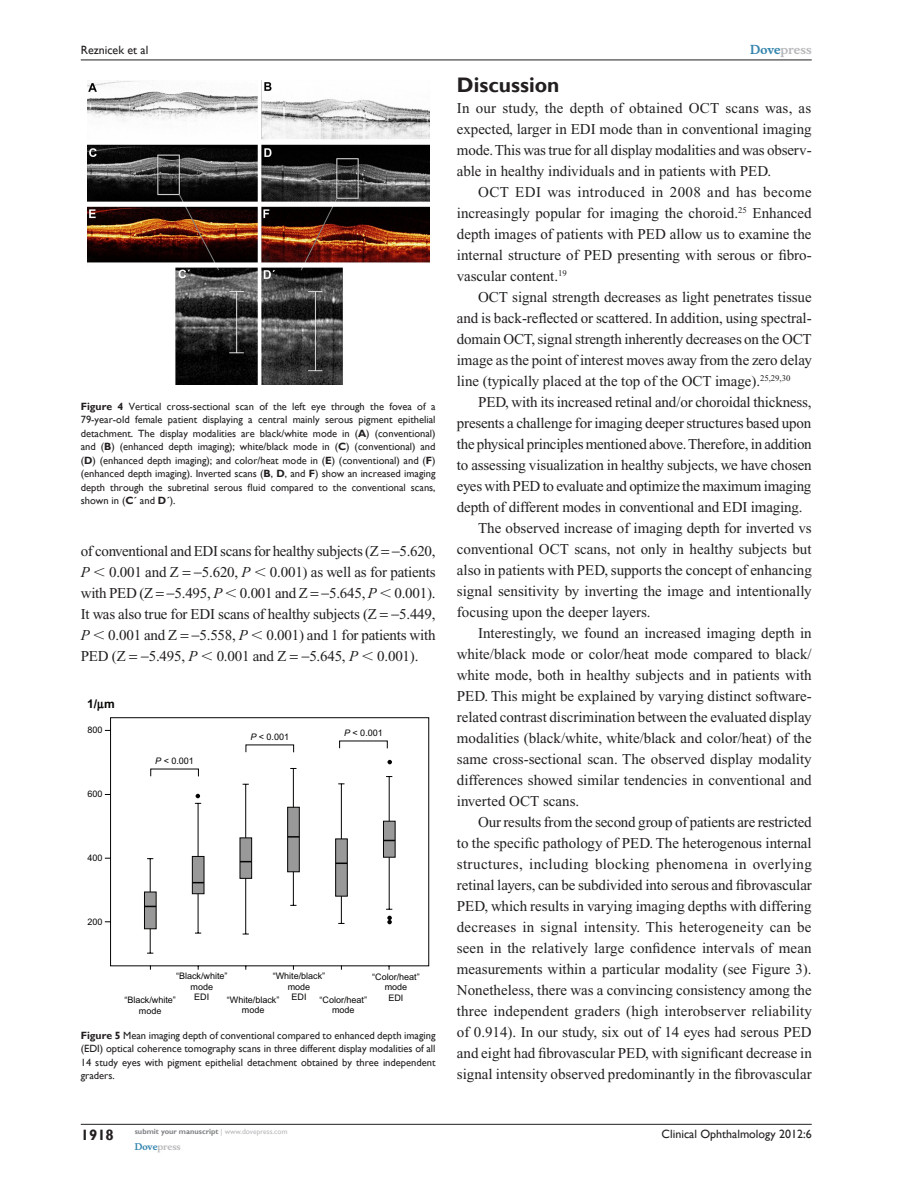
<style>
.page{position:relative;width:918px;height:1188px;background:#fff}
.page>*{position:absolute;margin:0;border:0;box-sizing:border-box;transform-origin:0 0}
.t1{font:700 21px "Gill Sans";color:#231f20}
.Tx{font:15px/21px "Times New Roman";color:#231f20;text-align:justify}
.TxF{font:15px/21px "Times New Roman";color:#231f20;text-align:justify}
.t2{font:700 15px "Gill Sans";color:#231f20}
.t3{font:12px "Gill Sans";color:#231f20}
.t4{font:700 12px "Musee";color:#b8b9bc}
.t5{font:700 12px "Arial";color:#040503}
.FC{font:10.5px/13.5px "Gill Sans";color:#231f20;text-align:justify}
.t6{font:9px/10.5px "Arial";color:#040503;text-align:center}
.t7{font:700 9px "Musee";color:#b8b9bc}
.t8{font:700 7.5px "Gill Sans";color:#808285}
.s1{font-weight:700}
.s2{font-style:italic}
.s3{font-family:"Mathematical Pi One"}
.s4{font-weight:400;color:#b8b9bc}
.s5{color:#3485ae}
</style>
<div class="page">
<img style="left:87px;top:81px;width:342px;height:303px">
<svg style="left:104px;top:717px;width:325px;height:253px"></svg>
<div style="left:144px;top:892px;width:13px;height:37px;background:#999;border:1px solid #040503"></div>
<svg style="left:144px;top:906px;width:12px;height:1px"></svg>
<div style="left:192px;top:856px;width:12px;height:38px;background:#999;border:1px solid #040503"></div>
<svg style="left:192px;top:882px;width:12px;height:1px"></svg>
<div style="left:240px;top:838px;width:12px;height:41px;background:#999;border:1px solid #040503"></div>
<svg style="left:240px;top:861px;width:12px;height:1px"></svg>
<div style="left:287px;top:807px;width:13px;height:65px;background:#999;border:1px solid #040503"></div>
<svg style="left:288px;top:836px;width:11px;height:2px"></svg>
<div style="left:335px;top:839px;width:13px;height:58px;background:#999;border:1px solid #040503"></div>
<div style="left:383px;top:821px;width:13px;height:37px;background:#999;border:1px solid #040503"></div>
<svg style="left:383px;top:840px;width:12px;height:1px"></svg>
<svg style="left:196px;top:794px;width:4px;height:4px"></svg>
<svg style="left:387px;top:916px;width:5px;height:8px"></svg>
<svg style="left:150px;top:740px;width:242px;height:37px"></svg>
<hr style="left:81px;top:1124px;width:731px;height:1px;background:#231f20">
<hr style="left:81px;top:60px;width:731px;height:1px;background:#231f20">
<p class="t3" style="left:81px;top:43px;width:69px">Reznicek et al</p>
<p class="FC" style="left:81px;top:399px;width:356px"><span class="s1">Figure 4</span> Vertical cross-sectional scan of the left eye through the fovea of a 79-year-old female patient displaying a central mainly serous pigment epithelial detachment. The display modalities are black/white mode in (<span class="s1">A</span>) (conventional) and (<span class="s1">B</span>) (enhanced depth imaging); white/black mode in (<span class="s1">C</span>) (conventional) and (<span class="s1">D</span>) (enhanced depth imaging); and color/heat mode in (<span class="s1">E</span>) (conventional) and (<span class="s1">F</span>) (enhanced depth imaging). Inverted scans (<span class="s1">B</span>, <span class="s1">D</span>, and <span class="s1">F</span>) show an increased imaging depth through the subretinal serous fluid compared to the conventional scans, shown in (<span class="s1">C´</span> and <span class="s1">D´</span>).</p>
<p class="Tx" style="left:81px;top:540px;width:356px">of conventional and EDI scans for healthy subjects (Z −5.620, <span class="s2">P</span> <span class="s3">,</span> 0.001 and Z −5.620, <span class="s2">P</span> <span class="s3">,</span> 0.001) as well as for patients with PED (Z −5.495, <span class="s2">P</span> <span class="s3">,</span> 0.001 and Z −5.645, <span class="s2">P</span> <span class="s3">,</span> 0.001).<br>It was also true for EDI scans of healthy subjects (Z −5.449, <span class="s2">P</span> <span class="s3">,</span> 0.001 and Z −5.558, <span class="s2">P</span> <span class="s3">,</span> 0.001) and 1 for patients with PED (Z −5.495, <span class="s2">P</span> <span class="s3">,</span> 0.001 and Z −5.645, <span class="s2">P</span> <span class="s3">,</span> 0.001).</p>
<p class="t5" style="left:87px;top:697px;width:29px">1/ m</p>
<p class="t6" style="left:88px;top:725px;width:17px">800</p>
<p class="t6" style="left:88px;top:789px;width:17px">600</p>
<p class="t6" style="left:155px;top:756px;width:40px"><span class="s2">P</span> &lt; 0.001</p>
<p class="t6" style="left:250px;top:732px;width:40px"><span class="s2">P</span> &lt; 0.001</p>
<p class="t6" style="left:344px;top:728px;width:40px"><span class="s2">P</span> &lt; 0.001</p>
<p class="t6" style="left:88px;top:853px;width:17px">400</p>
<p class="t6" style="left:88px;top:916px;width:17px">200</p>
<p class="t6" style="left:273px;top:971px;width:54px">“White/black” mode<br>EDI</p>
<p class="t6" style="left:176px;top:971px;width:53px">“Black/white” mode<br>EDI</p>
<p class="t6" style="left:372px;top:971px;width:49px">“Color/heat” mode<br>EDI</p>
<p class="t6" style="left:124px;top:995px;width:53px">“Black/white” mode</p>
<p class="t6" style="left:227px;top:994px;width:54px">“White/black” mode</p>
<p class="t6" style="left:320px;top:995px;width:49px">“Color/heat” mode</p>
<p class="FC" style="left:81px;top:1029px;width:356px"><span class="s1">Figure 5</span> Mean imaging depth of conventional compared to enhanced depth imaging (EDI) optical coherence tomography scans in three different display modalities of all 14 study eyes with pigment epithelial detachment obtained by three independent graders.</p>
<p class="t2" style="left:81px;top:1126px;width:35px">1918</p>
<p class="t8" style="left:135px;top:1127px;width:154px">submit your manuscript <span class="s4">| www.dovepress.com</span></p>
<p class="t7" style="left:135px;top:1141px;width:48px"><span class="s5">Dove</span>press</p>
<p class="t4" style="left:750px;top:43px;width:63px"><span class="s5">Dove</span>press</p>
<h1 class="t1" style="left:457px;top:72px;width:104px">Discussion</h1>
<p class="TxF" style="left:457px;top:97px;width:356px">In our study, the depth of obtained OCT scans was, as expected, larger in EDI mode than in conventional imaging mode. This was true for all display modalities and was observ&shy;able in healthy individuals and in patients with PED.</p>
<p class="Tx" style="left:457px;top:181px;width:356px;text-indent:21px">OCT EDI was introduced in 2008 and has become increasingly popular for imaging the choroid.<sup>25</sup> Enhanced depth images of patients with PED allow us to examine the internal structure of PED presenting with serous or fibro&shy;vascular content.<sup>19</sup></p>
<p class="Tx" style="left:457px;top:286px;width:357px;text-indent:21px">OCT signal strength decreases as light penetrates tissue and is back-reflected or scattered. In addition, using spectral&shy;domain OCT, signal strength inherently decreases on the OCT image as the point of interest moves away from the zero delay line (typically placed at the top of the OCT image).<sup>25,29,30</sup></p>
<p class="Tx" style="left:457px;top:391px;width:356px;text-indent:21px">PED, with its increased retinal and/or choroidal thickness, presents a challenge for imaging deeper structures based upon the physical principles mentioned above. Therefore, in addition to assessing visualization in healthy subjects, we have chosen eyes with PED to evaluate and optimize the maximum imaging depth of different modes in conventional and EDI imaging.</p>
<p class="Tx" style="left:457px;top:517px;width:356px;text-indent:21px">The observed increase of imaging depth for inverted vs conventional OCT scans, not only in healthy subjects but also in patients with PED, supports the concept of enhancing signal sensitivity by inverting the image and intentionally focusing upon the deeper layers.</p>
<p class="Tx" style="left:457px;top:622px;width:356px;text-indent:21px">Interestingly, we found an increased imaging depth in white/black mode or color/heat mode compared to black/ white mode, both in healthy subjects and in patients with PED. This might be explained by varying distinct software&shy;related contrast discrimination between the evaluated display modalities (black/white, white/black and color/heat) of the same cross-sectional scan. The observed display modality differences showed similar tendencies in conventional and inverted OCT scans.</p>
<p class="Tx" style="left:457px;top:811px;width:357px;text-indent:21px">Our results from the second group of patients are restricted to the specific pathology of PED. The heterogenous internal structures, including blocking phenomena in overlying retinal layers, can be subdivided into serous and fibrovascular PED, which results in varying imaging depths with differing decreases in signal intensity. This heterogeneity can be seen in the relatively large confidence intervals of mean measurements within a particular modality (see Figure 3).<br>Nonetheless, there was a convincing consistency among the three independent graders (high interobserver reliability of 0.914). In our study, six out of 14 eyes had serous PED and eight had fibrovascular PED, with significant decrease in signal intensity observed predominantly in the fibrovascular</p>
<p class="t3" style="left:662px;top:1127px;width:152px">Clinical Ophthalmology 2012:6</p>
</div>
